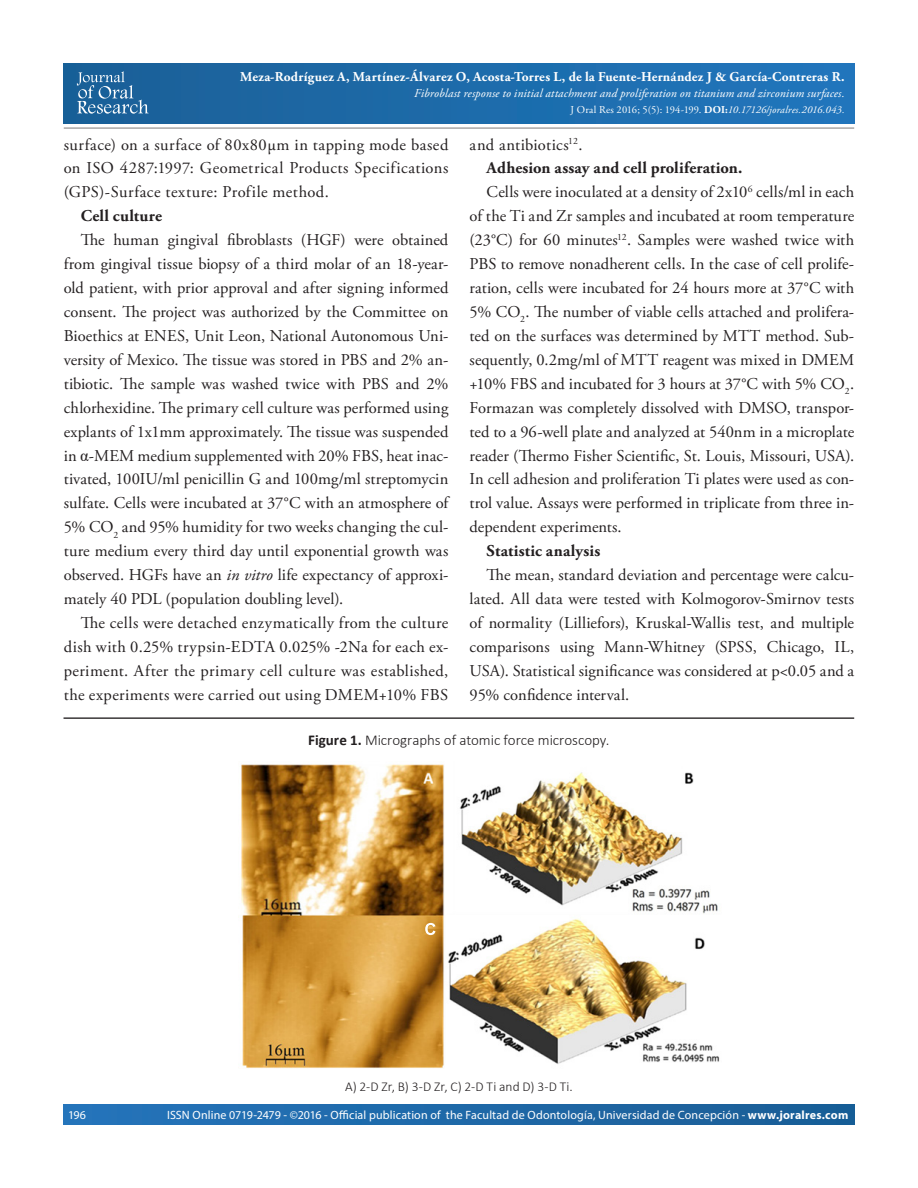
<style>
.page{position:relative;width:918px;height:1188px;background:#fff}
.page>*{position:absolute;margin:0;border:0;box-sizing:border-box;transform-origin:0 0}
.texto_parrafos_inter{font:16.5px/24px "Adobe Garamond Pro";letter-spacing:.01em;color:#231f20;text-align:justify}
.texto_parrafos_inter-2{font:700 16.5px "Adobe Garamond Pro";letter-spacing:.01em;color:#231f20}
.t1{font:300 15px "Calibri";letter-spacing:-.005em;color:#231f20}
.t2{font:700 13.5px "Adobe Garamond Pro";letter-spacing:.015em;color:#fff}
.t3{font:300 13.5px "Calibri";letter-spacing:.01em;color:#231f20}
.t4{font:12px "Myriad Pro";letter-spacing:.01em;color:#fff}
.t5{font:italic 12px "Adobe Garamond Pro";letter-spacing:.015em;color:#fff}
.t6{font:italic 10.5px "Adobe Garamond Pro";letter-spacing:.015em;color:#fff}
.s1{font-style:normal}
.s2{font-weight:700;font-style:normal}
.s3{font-family:"Times New Roman"}
.s4{font-style:italic}
.s5{font-weight:700}
</style>
<div class="page">
<div style="left:64px;top:64px;width:790px;height:59px;background:linear-gradient(to right,#1a5f97,#2176bd)"></div>
<svg style="left:77px;top:71px;width:72px;height:43px;background:#407baa"></svg>
<hr style="left:64px;top:127px;width:790px;height:2px;background:#231f20">
<div style="left:64px;top:1105px;width:790px;height:19px;background:linear-gradient(to right,#2574bb,#195d95)"></div>
<img style="left:241px;top:764px;width:479px;height:305px">
<hr style="left:64px;top:717px;width:790px;height:2px;background:#231f20">
<svg style="left:425px;top:923px;width:10px;height:12px"></svg>
<p class="t2" style="left:240px;top:69px;width:606px">Meza-Rodríguez A, Martínez-Álvarez O, Acosta-Torres L, de la Fuente-Hernández J &amp; García-Contreras R.</p>
<p class="t6" style="left:571px;top:103px;width:276px"><span class="s1">J Oral Res 2016; 5(5): 194-199.</span> <span class="s2">DOI:</span>10.17126/joralres.2016.043.</p>
<p class="t5" style="left:414px;top:86px;width:432px">Fibroblast response to initial attachment and proliferation on titanium and zirconium surfaces.</p>
<p class="texto_parrafos_inter" style="left:64px;top:133px;width:386px">surface) on a surface of 80x80µm in tapping mode based on ISO 4287:1997: Geometrical Products Specifications (GPS)-Surface texture: Profile method.</p>
<p class="texto_parrafos_inter-2" style="left:81px;top:206px;width:83px">Cell culture</p>
<p class="texto_parrafos_inter" style="left:64px;top:229px;width:386px;text-indent:17px">The human gingival fibroblasts (HGF) were obtained from gingival tissue biopsy of a third molar of an 18-year&shy;old patient, with prior approval and after signing informed consent. The project was authorized by the Committee on Bioethics at ENES, Unit Leon, National Autonomous Uni&shy;versity of Mexico. The tissue was stored in PBS and 2% an&shy;tibiotic. The sample was washed twice with PBS and 2% chlorhexidine. The primary cell culture was performed using explants of 1x1mm approximately. The tissue was suspended in <span class="s3">α</span>-MEM medium supplemented with 20% FBS, heat inac&shy;tivated, 100IU/ml penicillin G and 100mg/ml streptomycin sulfate. Cells were incubated at 37°C with an atmosphere of 5% CO<sub>2</sub> and 95% humidity for two weeks changing the cul&shy;ture medium every third day until exponential growth was observed. HGFs have an <span class="s4">in vitro</span> life expectancy of approxi&shy;mately 40 PDL (population doubling level).</p>
<p class="texto_parrafos_inter" style="left:64px;top:611px;width:386px;text-indent:17px">The cells were detached enzymatically from the culture dish with 0.25% trypsin-EDTA 0.025% -2Na for each ex&shy;periment. After the primary cell culture was established, the experiments were carried out using DMEM+10% FBS</p>
<p class="texto_parrafos_inter" style="left:470px;top:133px;width:115px">and antibiotics<sup>12</sup>.</p>
<p class="texto_parrafos_inter-2" style="left:487px;top:159px;width:257px">Adhesion assay and cell proliferation.</p>
<p class="texto_parrafos_inter" style="left:470px;top:181px;width:386px;text-indent:17px">Cells were inoculated at a density of 2x10<sup>6</sup> cells/ml in each of the Ti and Zr samples and incubated at room temperature (23°C) for 60 minutes<sup>12</sup>. Samples were washed twice with PBS to remove nonadherent cells. In the case of cell prolife&shy;ration, cells were incubated for 24 hours more at 37°C with 5% CO<sub>2</sub>. The number of viable cells attached and prolifera&shy;ted on the surfaces was determined by MTT method. Sub&shy;sequently, 0.2mg/ml of MTT reagent was mixed in DMEM +10% FBS and incubated for 3 hours at 37°C with 5% CO<sub>2</sub>.<br>Formazan was completely dissolved with DMSO, transpor&shy;ted to a 96-well plate and analyzed at 540nm in a microplate reader (Thermo Fisher Scientific, St. Louis, Missouri, USA).<br>In cell adhesion and proliferation Ti plates were used as con&shy;trol value. Assays were performed in triplicate from three in&shy;dependent experiments.</p>
<p class="texto_parrafos_inter-2" style="left:487px;top:541px;width:115px">Statistic analysis</p>
<p class="texto_parrafos_inter" style="left:470px;top:564px;width:386px;text-indent:17px">The mean, standard deviation and percentage were calcu&shy;lated. All data were tested with Kolmogorov-Smirnov tests of normality (Lilliefors), Kruskal-Wallis test, and multiple comparisons using Mann-Whitney (SPSS, Chicago, IL, USA). Statistical significance was considered at p&lt;0.05 and a 95% confidence interval.</p>
<p class="t1" style="left:308px;top:731px;width:303px"><span class="s5">Figure 1.</span> Micrographs of atomic force microscopy.</p>
<p class="t3" style="left:345px;top:1078px;width:229px">A) 2-D Zr, B) 3-D Zr, C) 2-D Ti and D) 3-D Ti.</p>
<p class="t4" style="left:68px;top:1107px;width:20px">196</p>
<p class="t4" style="left:167px;top:1107px;width:683px">ISSN Online 0719-2479 - ©2016 - Official publication of the Facultad de Odontología, Universidad de Concepción - <span class="s5">www.joralres.com</span></p>
</div>
